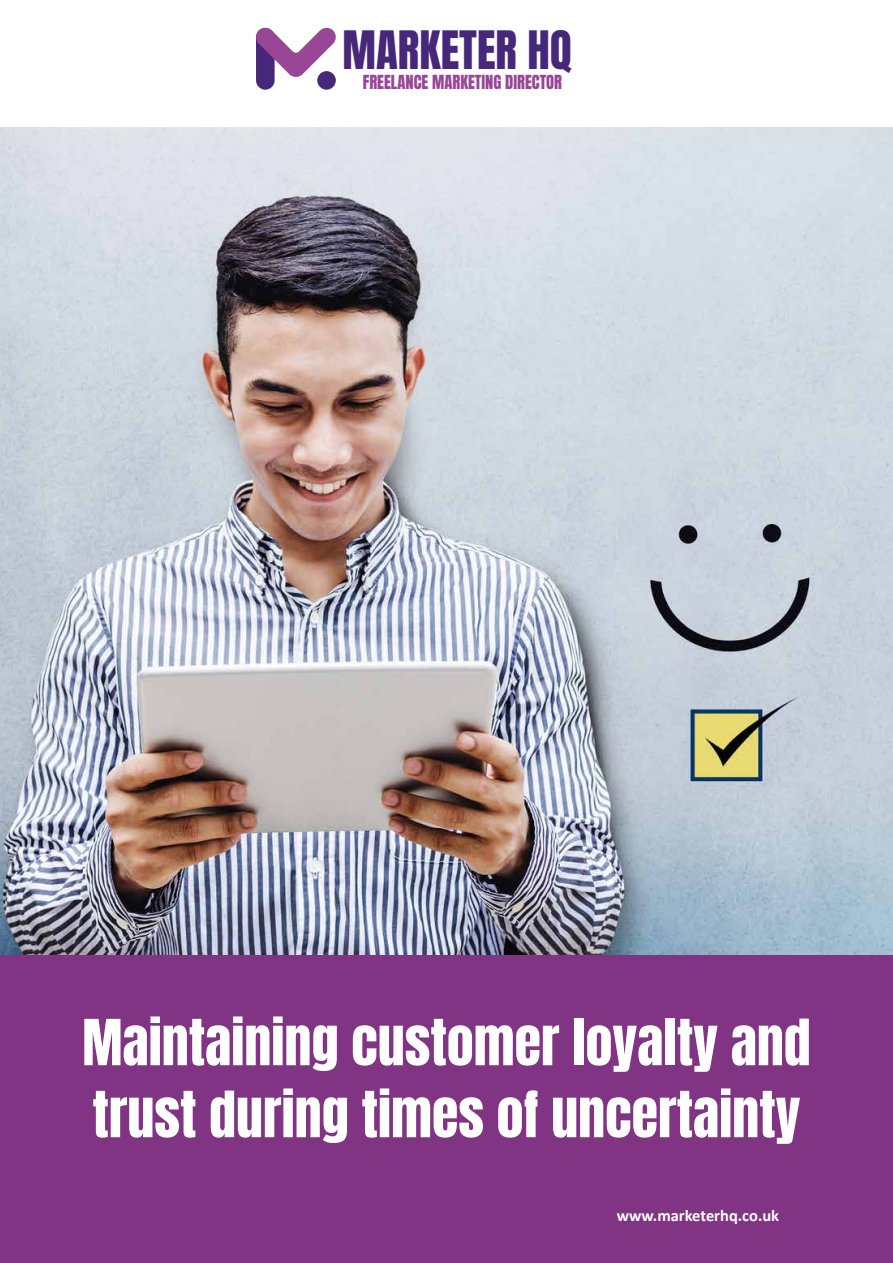
<style>
.page{position:relative;width:893px;height:1263px;background:#fff}
.page>*{position:absolute;margin:0;border:0;box-sizing:border-box;transform-origin:0 0}
.t1{font:54px/72px "Anton";color:#fff}
.t2{font:45px "Anton";color:#472779}
.t3{font:16.5px "Anton";color:#974795}
.t4{font:700 16.5px "Calibri";color:#fff}
</style>
<div class="page">
<img style="left:0;top:128px;width:893px;height:827px">
<div style="left:256px;top:28px;width:19px;height:62px;background:#472779;border-radius:9px"></div>
<div style="left:317px;top:71px;width:19px;height:19px;background:#472779;border-radius:9px"></div>
<svg style="left:256px;top:27px;width:80px;height:51px"></svg>
<div style="left:0;top:955px;width:893px;height:308px;background:#803483"></div>
<p class="t2" style="left:343px;top:27px;width:231px">MARKETER HQ</p>
<p class="t3" style="left:363px;top:74px;width:201px">FREELANCE MARKETING DIRECTOR</p>
<p class="t1" style="left:82px;top:1010px;width:730px">Maintaining customer loyalty and trust during times of uncertainty</p>
<p class="t4" style="left:617px;top:1204px;width:164px">www.marketerhq.co.uk</p>
</div>
